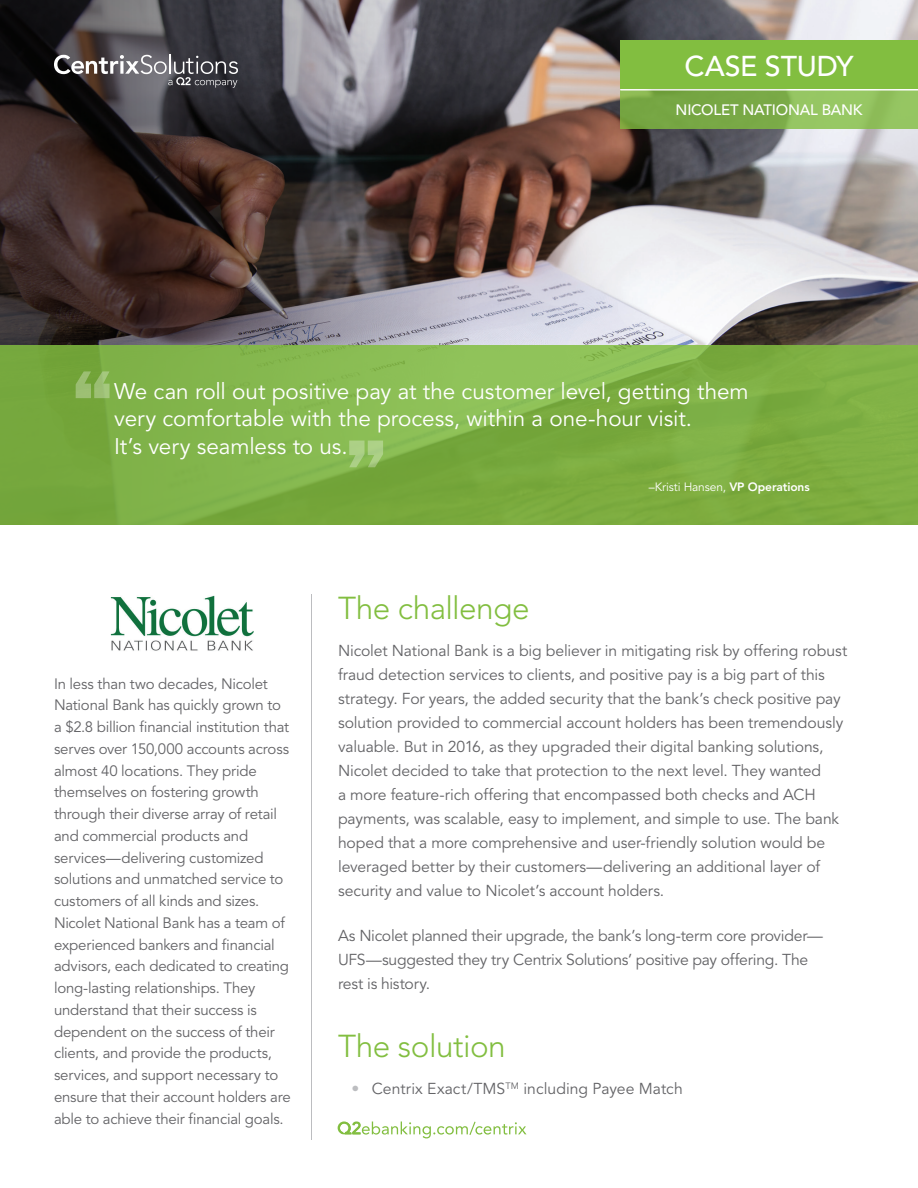
<style>
.page{position:relative;width:918px;height:1188px;background:#fff}
.page>*{position:absolute;margin:0;border:0;box-sizing:border-box;transform-origin:0 0}
.t1{font:300 31.5px "Avenir LT Std";letter-spacing:-.015em;color:#82be40}
.Case_Study{font:500 28.5px "Avenir LT Std";letter-spacing:-.005em;color:#fff}
.Pull_Quote{font:22.5px/27.8px "Avenir LT Std";letter-spacing:-.005em;color:#fff}
.t2{font:15.75px/24px "Avenir LT Std";letter-spacing:-.01em;color:#636366}
.t3{font:15px/21.8px "Avenir LT Std";letter-spacing:-.015em;color:#636366}
.Case_Study_Title{font:500 15px "Avenir LT Std";letter-spacing:-.015em;color:#fff}
.Pull_Quote-2{font:12px "Avenir LT Std";letter-spacing:-.01em;color:#fff}
.s1{font-weight:800}
.s2{color:#bcbdc0}
</style>
<div class="page">
<img style="left:870px;top:0;width:48px;height:346px">
<img style="left:0;top:0;width:870px;height:346px">
<hr style="left:311px;top:594px;width:1px;height:546px;background:#bcbdc0">
<div style="left:620px;top:91px;width:298px;height:38px;background:linear-gradient(to right,#6f9e3b,#9aca67)"></div>
<div style="left:620px;top:40px;width:298px;height:49px;background:#82be40"></div>
<hr style="left:620px;top:89px;width:298px;height:2px;background:#fff">
<svg style="left:0;top:346px;width:918px;height:179px;fill:#7faf43"></svg>
<svg style="left:349px;top:441px;width:34px;height:26px"></svg>
<svg style="left:76px;top:371px;width:34px;height:27px"></svg>
<img style="left:110px;top:595px;width:144px;height:56px">
<hr style="left:169px;top:54px;width:2px;height:20px;background:#fff">
<svg style="left:54px;top:55px;width:184px;height:33px"></svg>
<svg style="left:338px;top:1121px;width:188px;height:17px"></svg>
<p class="Case_Study" style="left:685px;top:49px;width:171px">CASE STUDY</p>
<p class="Case_Study_Title" style="left:676px;top:102px;width:189px">NICOLET NATIONAL BANK</p>
<p class="Pull_Quote" style="left:114px;top:378px;width:636px">We can roll out positive pay at the customer level, getting them very comfortable with the process, within a one-hour visit.<br>It’s very seamless to us.</p>
<p class="Pull_Quote-2" style="left:649px;top:480px;width:162px">–Kristi Hansen, <span class="s1">VP Operations</span></p>
<p class="t3" style="left:54px;top:673px;width:238px">In less than two decades, Nicolet National Bank has quickly grown to a $2.8 billion financial institution that serves over 150,000 accounts across almost 40 locations. They pride themselves on fostering growth through their diverse array of retail and commercial products and services—delivering customized solutions and unmatched service to customers of all kinds and sizes.<br>Nicolet National Bank has a team of experienced bankers and financial advisors, each dedicated to creating long-lasting relationships. They understand that their success is dependent on the success of their clients, and provide the products, services, and support necessary to ensure that their account holders are able to achieve their financial goals.</p>
<h2 class="t1" style="left:338px;top:590px;width:193px">The challenge</h2>
<p class="t2" style="left:338px;top:639px;width:511px">Nicolet National Bank is a big believer in mitigating risk by offering robust fraud detection services to clients, and positive pay is a big part of this strategy. For years, the added security that the bank’s check positive pay solution provided to commercial account holders has been tremendously valuable. But in 2016, as they upgraded their digital banking solutions, Nicolet decided to take that protection to the next level. They wanted<br>a more feature-rich offering that encompassed both checks and ACH payments, was scalable, easy to implement, and simple to use. The bank hoped that a more comprehensive and user-friendly solution would be leveraged better by their customers—delivering an additional layer of security and value to Nicolet’s account holders.</p>
<p class="t2" style="left:338px;top:924px;width:486px">As Nicolet planned their upgrade, the bank’s long-term core provider—<br>UFS—suggested they try Centrix Solutions’ positive pay offering. The rest is history.</p>
<h2 class="t1" style="left:338px;top:1028px;width:169px">The solution</h2>
<p class="t2" style="left:352px;top:1077px;width:333px"><span class="s2">•</span> Centrix Exact/TMS<sup>TM</sup> including Payee Match</p>
</div>
